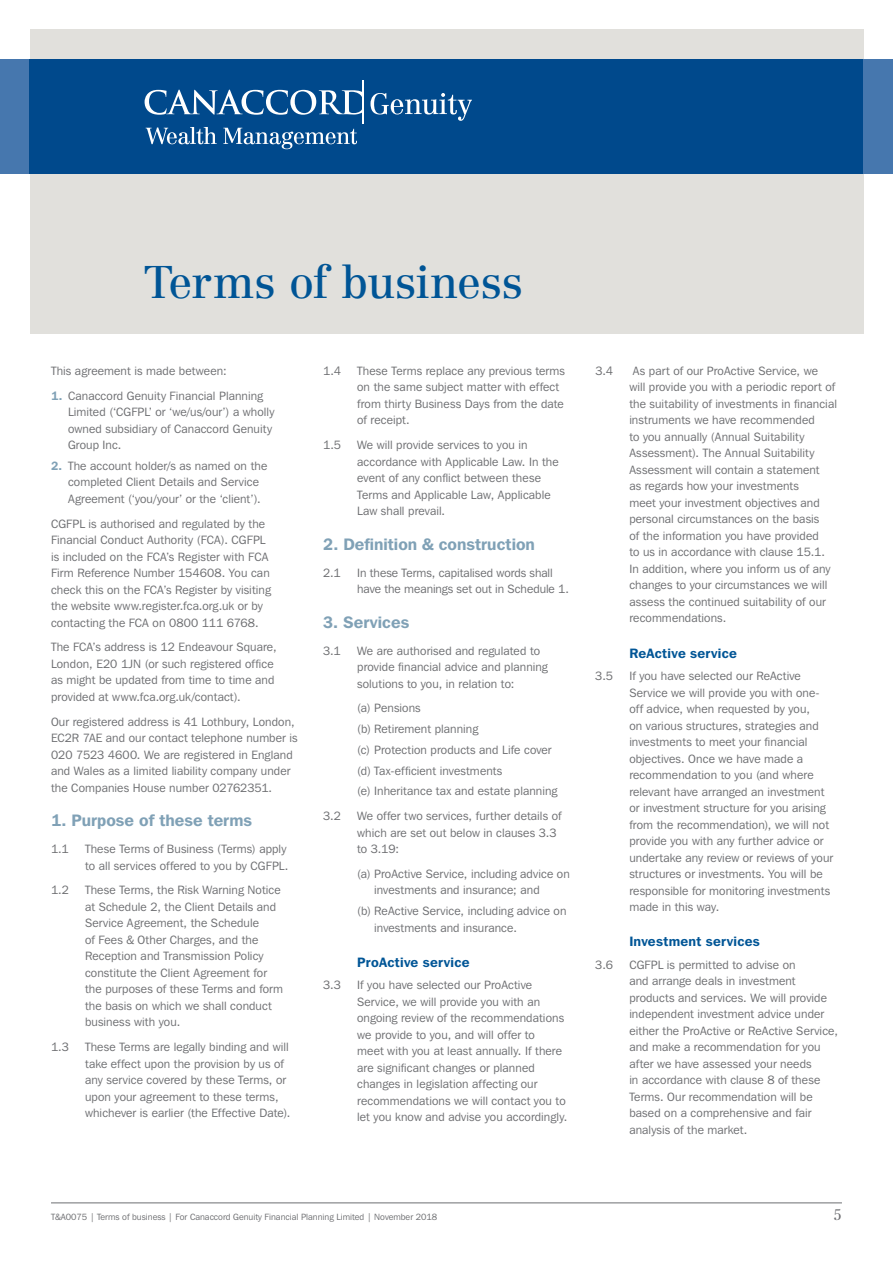
<style>
.page{position:relative;width:893px;height:1263px;background:#fff}
.page>*{position:absolute;margin:0;border:0;box-sizing:border-box;transform-origin:0 0}
.t1{font:45px "Centennial";letter-spacing:-.005em;color:#005596}
.t2{font:600 16.5px "Franklin Gothic IT Cby BT";color:#80a1b6}
.t3{font:300 15px "Centennial";color:#6d6e71}
.t4{font:600 13.5px "Franklin Gothic IT Cby BT";letter-spacing:.02em;color:#005596}
.t5{font:12px/16.5px "Franklin Gothic IT Cby BT";letter-spacing:.01em;color:#6d6e71}
.t6{font:9px "Franklin Gothic IT Cby BT";color:#6d6e71}
.s1{font-weight:600;color:#80a1b6}
</style>
<div class="page">
<div style="left:30px;top:30px;width:833px;height:304px;background:#e1e0dc"></div>
<div style="left:0;top:60px;width:30px;height:114px;background:#4677ae"></div>
<div style="left:863px;top:60px;width:30px;height:114px;background:#4677ae"></div>
<div style="left:30px;top:60px;width:833px;height:114px;background:#00498c"></div>
<svg style="left:370px;top:93px;width:102px;height:28px"></svg>
<svg style="left:146px;top:127px;width:71px;height:17px"></svg>
<svg style="left:223px;top:128px;width:134px;height:21px"></svg>
<svg style="left:145px;top:90px;width:217px;height:25px"></svg>
<hr style="left:362px;top:81px;width:1px;height:43px;background:#fff">
<hr style="left:51px;top:1202px;width:791px;height:1px;background:#6d6e71">
<h1 class="t1" style="left:144px;top:255px;width:381px">Terms of business</h1>
<p class="t5" style="left:51px;top:362px;width:177px">This agreement is made between:</p>
<p class="t5" style="left:68px;top:387px;width:208px;text-indent:-17px"><span class="s1">1.</span> Canaccord Genuity Financial Planning Limited (‘CGFPL’ or ‘we/us/our’) a wholly owned subsidiary of Canaccord Genuity Group Inc.</p>
<p class="t5" style="left:68px;top:457px;width:201px;text-indent:-17px"><span class="s1">2.</span> The account holder/s as named on the completed Client Details and Service<br>Agreement (‘you/your’ or the ‘client’).</p>
<p class="t5" style="left:51px;top:515px;width:221px">CGFPL is authorised and regulated by the Financial Conduct Authority (FCA). CGFPL is included on the FCA’s Register with FCA Firm Reference Number 154608. You can check this on the FCA’s Register by visiting the website www.register.fca.org.uk or by contacting the FCA on 0800 111 6768.</p>
<p class="t5" style="left:51px;top:639px;width:227px">The FCA’s address is 12 Endeavour Square, London, E20 1JN (or such registered office as might be updated from time to time and provided at www.fca.org.uk/contact).</p>
<p class="t5" style="left:51px;top:713px;width:248px">Our registered address is 41 Lothbury, London, EC2R 7AE and our contact telephone number is 020 7523 4600. We are registered in England and Wales as a limited liability company under the Companies House number 02762351.</p>
<h2 class="t2" style="left:51px;top:810px;width:202px">1. Purpose of these terms</h2>
<p class="t5" style="left:51px;top:840px;width:19px">1.1</p>
<p class="t5" style="left:85px;top:840px;width:205px">These Terms of Business (Terms) apply to all services offered to you by CGFPL.</p>
<p class="t5" style="left:51px;top:882px;width:20px">1.2</p>
<p class="t5" style="left:85px;top:882px;width:200px">These Terms, the Risk Warning Notice at Schedule 2, the Client Details and Service Agreement, the Schedule<br>of Fees &amp; Other Charges, and the Reception and Transmission Policy constitute the Client Agreement for the purposes of these Terms and form the basis on which we shall conduct business with you.</p>
<p class="t5" style="left:51px;top:1038px;width:20px">1.3</p>
<p class="t5" style="left:85px;top:1038px;width:207px">These Terms are legally binding and will take effect upon the provision by us of any service covered by these Terms, or upon your agreement to these terms, whichever is earlier (the Effective Date).</p>
<p class="t5" style="left:323px;top:362px;width:19px">1.4</p>
<p class="t5" style="left:357px;top:362px;width:209px">These Terms replace any previous terms on the same subject matter with effect from thirty Business Days from the date of receipt.</p>
<p class="t5" style="left:323px;top:436px;width:19px">1.5</p>
<p class="t5" style="left:357px;top:436px;width:203px">We will provide services to you in accordance with Applicable Law. In the event of any conflict between these<br>Terms and Applicable Law, Applicable<br>Law shall prevail.</p>
<h2 class="t2" style="left:323px;top:533px;width:213px">2. Definition &amp; construction</h2>
<p class="t5" style="left:323px;top:564px;width:19px">2.1</p>
<p class="t5" style="left:357px;top:564px;width:213px">In these Terms, capitalised words shall have the meanings set out in Schedule 1.</p>
<h2 class="t2" style="left:323px;top:611px;width:88px">3. Services</h2>
<p class="t5" style="left:323px;top:642px;width:19px">3.1</p>
<p class="t5" style="left:357px;top:642px;width:192px">We are authorised and regulated to provide financial advice and planning solutions to you, in relation to:</p>
<p class="t5" style="left:357px;top:698px;width:202px;line-height:20.7px">(a) Pensions<br>(b) Retirement planning<br>(c) Protection products and Life cover (d) Tax-efficient investments<br>(e) Inheritance tax and estate planning</p>
<p class="t5" style="left:323px;top:807px;width:19px">3.2</p>
<p class="t5" style="left:357px;top:807px;width:206px">We offer two services, further details of which are set out below in clauses 3.3 to 3.19:</p>
<p class="t5" style="left:374px;top:865px;width:197px;text-indent:-17px">(a) ProActive Service, including advice on investments and insurance; and</p>
<p class="t5" style="left:374px;top:902px;width:194px;text-indent:-17px">(b) ReActive Service, including advice on investments and insurance.</p>
<p class="t4" style="left:357px;top:954px;width:114px">ProActive service</p>
<p class="t5" style="left:323px;top:977px;width:19px">3.3</p>
<p class="t5" style="left:357px;top:977px;width:212px">If you have selected our ProActive Service, we will provide you with an ongoing review of the recommendations we provide to you, and will offer to<br>meet with you at least annually. If there are significant changes or planned changes in legislation affecting our recommendations we will contact you to let you know and advise you accordingly.</p>
<p class="t5" style="left:595px;top:362px;width:19px">3.4</p>
<p class="t5" style="left:629px;top:362px;width:209px">As part of our ProActive Service, we<br>will provide you with a periodic report of the suitability of investments in financial instruments we have recommended<br>to you annually (Annual Suitability Assessment). The Annual Suitability Assessment will contain a statement<br>as regards how your investments<br>meet your investment objectives and personal circumstances on the basis<br>of the information you have provided<br>to us in accordance with clause 15.1.<br>In addition, where you inform us of any changes to your circumstances we will assess the continued suitability of our recommendations.</p>
<p class="t4" style="left:629px;top:644px;width:109px">ReActive service</p>
<p class="t5" style="left:595px;top:667px;width:19px">3.5</p>
<p class="t5" style="left:629px;top:667px;width:205px">If you have selected our ReActive Service we will provide you with one&shy;off advice, when requested by you,<br>on various structures, strategies and investments to meet your financial objectives. Once we have made a recommendation to you (and where relevant have arranged an investment or investment structure for you arising from the recommendation), we will not provide you with any further advice or undertake any review or reviews of your structures or investments. You will be responsible for monitoring investments made in this way.</p>
<p class="t4" style="left:629px;top:933px;width:132px">Investment services</p>
<p class="t5" style="left:595px;top:956px;width:19px">3.6</p>
<p class="t5" style="left:629px;top:956px;width:210px">CGFPL is permitted to advise on<br>and arrange deals in investment products and services. We will provide independent investment advice under either the ProActive or ReActive Service, and make a recommendation for you after we have assessed your needs<br>in accordance with clause 8 of these Terms. Our recommendation will be based on a comprehensive and fair analysis of the market.</p>
<p class="t6" style="left:51px;top:1211px;width:388px">T&amp;A0075 | Terms of business | For Canaccord Genuity Financial Planning Limited | November 2018</p>
<p class="t3" style="left:833px;top:1206px;width:10px">5</p>
</div>
